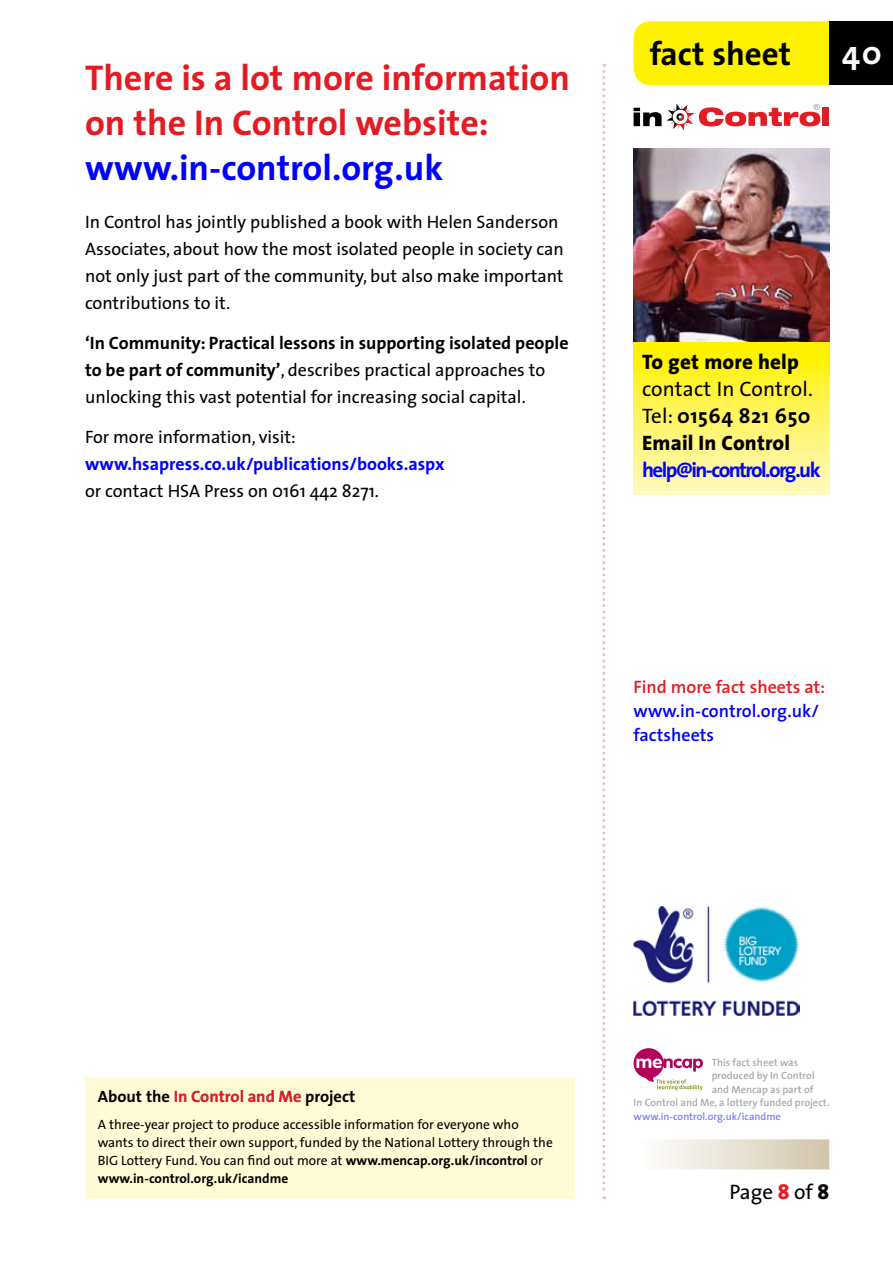
<style>
.page{position:relative;width:893px;height:1263px;background:#fff}
.page>*{position:absolute;margin:0;border:0;box-sizing:border-box;transform-origin:0 0}
.t1{font:700 36px/45px "The Sans";color:#e31b23}
.t2{font:700 36px "The Sans";color:#00f}
.t3{font:700 33px "The Sans";color:#000}
.t4{font:700 33px "The Sans";color:#fff}
.t5{font:21px/27px "The Sans";color:#000;text-align:justify}
.t6{font:700 21px "The Sans";letter-spacing:-.075em;color:#00f}
.t7{font:800 21px "The Sans";letter-spacing:.01em;color:#000}
.t8{font:18px/27px "The Sans";color:#000}
.t9{font:700 18px "The Sans";color:#00f}
.t10{font:600 18px/24px "The Sans";color:#00f}
.t11{font:600 18px "The Sans";color:#e31b23}
.t12{font:700 16.5px "The Sans";color:#000}
.t13{font:13.5px/18px "The Sans";color:#000}
.t14{font:600 10.5px "The Sans";color:#a7a9ac}
.t15{font:600 10.5px "The Sans";color:#8080ff}
.s1{font-weight:700}
.s2{font-weight:800}
.s3{color:#a7a9ac}
.s4{font-weight:800;color:#e31b23}
</style>
<div class="page">
<svg style="left:602px;top:64px;width:3px;height:1135px"></svg>
<div style="left:634px;top:21px;width:195px;height:64px;background:#fff200"></div>
<div style="left:650px;top:41px;width:142px;height:24px;background:#fff200"></div>
<div style="left:829px;top:21px;width:64px;height:64px;background:#000"></div>
<div style="left:823px;top:107px;width:6px;height:19px;background:#e31b23"></div>
<svg style="left:634px;top:104px;width:186px;height:26px"></svg>
<svg style="left:634px;top:341px;width:195px;height:153px;background:#fef35e"></svg>
<img style="left:634px;top:149px;width:195px;height:192px">
<div style="left:634px;top:1139px;width:195px;height:30px;background:linear-gradient(to right,#fff,#d1c6ab)"></div>
<svg style="left:634px;top:1048px;width:69px;height:42px"></svg>
<img style="left:634px;top:907px;width:166px;height:109px">
<div style="left:85px;top:1077px;width:489px;height:122px;background:#fffcd5"></div>
<h1 class="t1" style="left:85px;top:54px;width:487px">There is a lot more information on the In Control website:</h1>
<h1 class="t2" style="left:85px;top:137px;width:360px">www.in-control.org.uk</h1>
<p class="t8" style="left:85px;top:208px;width:480px">In Control has jointly published a book with Helen Sanderson Associates, about how the most isolated people in society can not only just part of the community, but also make important contributions to it.</p>
<p class="t8" style="left:85px;top:329px;width:485px"><span class="s1">‘In Community: Practical lessons in supporting isolated people to be part of community’</span>, describes practical approaches to unlocking this vast potential for increasing social capital.</p>
<p class="t8" style="left:85px;top:423px;width:212px">For more information, visit:</p>
<p class="t9" style="left:85px;top:448px;width:361px">www.hsapress.co.uk/publications/books.aspx</p>
<p class="t8" style="left:85px;top:477px;width:295px">or contact HSA Press on 0161 442 8271.</p>
<h2 class="t3" style="left:650px;top:26px;width:143px">fact sheet</h2>
<h2 class="t4" style="left:842px;top:25px;width:41px">40</h2>
<p class="t7" style="left:642px;top:344px;width:158px">To get more help</p>
<p class="t5" style="left:642px;top:375px;width:172px">contact In Control.<br>Tel: <span class="s1">01564 821 650<br></span><span class="s2">Email In Control</span></p>
<p class="t6" style="left:642px;top:453px;width:180px">help@in-control.org.uk</p>
<p class="t11" style="left:634px;top:672px;width:193px">Find more fact sheets at:</p>
<p class="t10" style="left:634px;top:699px;width:187px">www.in-control.org.uk/ factsheets</p>
<p class="t12" style="left:98px;top:1083px;width:259px">About the <span class="s3">In Control and Me</span> project</p>
<p class="t13" style="left:98px;top:1115px;width:457px">A three-year project to produce accessible information for everyone who wants to direct their own support, funded by the National Lottery through the BIG Lottery Fund. You can find out more at <span class="s1">www.mencap.org.uk/incontrol</span> or <span class="s1">www.in-control.org.uk/icandme</span></p>
<p class="t14" style="left:712px;top:1053px;width:88px">This fact sheet was</p>
<p class="t14" style="left:712px;top:1067px;width:105px">produced by In Control</p>
<p class="t14" style="left:712px;top:1080px;width:103px">and Mencap as part of</p>
<p class="t14" style="left:634px;top:1094px;width:198px">In Control and Me, a lottery funded project.</p>
<p class="t15" style="left:634px;top:1107px;width:149px">www.in-control.org.uk/icandme</p>
<p class="t5" style="left:729px;top:1178px;width:101px">Page <span class="s4">8</span> of <span class="s2">8</span></p>
</div>
